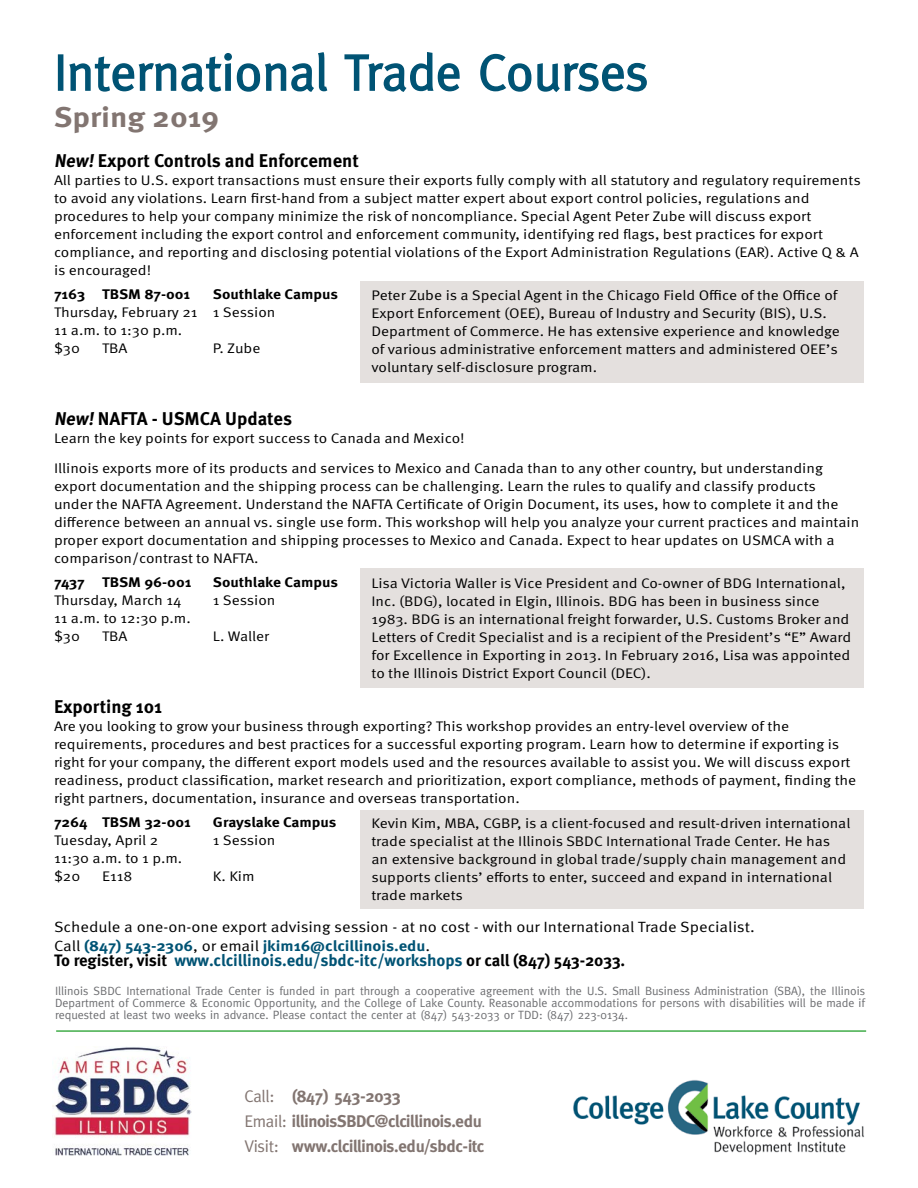
<style>
.page{position:relative;width:918px;height:1188px;background:#fff}
.page>*{position:absolute;margin:0;border:0;box-sizing:border-box;transform-origin:0 0}
.t1{font:51px "Meta";color:#005374}
.t2{font:700 28.35px "Meta OT";color:#827571;scale:1.11 1}
.t3{font:700 18.45px "Meta OT";color:#000}
.t4{font:700 16.95px/24.9px "Meta";letter-spacing:-.02em;color:#827571}
.t5{font:700 16.5px "Meta OT";letter-spacing:-.01em;color:#005374}
.t6{font:14.85px "Meta OT Norm";color:#000;scale:1.11 1}
.t7{font:700 14.85px "Meta OT";color:#005374;scale:1.11 1}
.t8{font:13.95px/18px "Meta OT Norm";color:#000;scale:1.11 1}
.t9{font:700 13.95px "Meta OT";letter-spacing:-.005em;color:#000;scale:1.11 1}
.t10{font:12px/12px "Meta";color:#6d6e71;text-align:justify}
.s1{font-family:"Meta OT Norm";font-weight:400;color:#000}
.s2{color:#000}
.s3{font-weight:400}
</style>
<div class="page">
<div style="left:361px;top:810px;width:503px;height:98px;background:#e4e0de"></div>
<div style="left:361px;top:568px;width:503px;height:120px;background:#e4e0de"></div>
<div style="left:361px;top:281px;width:503px;height:101px;background:#e4e0de"></div>
<div style="left:58px;top:54px;width:5px;height:37px;border:2px solid #005374"></div>
<svg style="left:69px;top:52px;width:259px;height:40px"></svg>
<svg style="left:344px;top:52px;width:116px;height:40px"></svg>
<svg style="left:480px;top:53px;width:167px;height:39px"></svg>
<hr style="left:56px;top:1030px;width:810px;height:2px;background:#41ad49">
<img style="left:53px;top:1047px;width:139px;height:109px">
<img style="left:573px;top:1080px;width:291px;height:75px">
<h1 class="t1" style="left:54px;top:43px;width:596px">International Trade Courses</h1>
<h2 class="t2" style="left:54px;top:100px;width:150px">Spring 2019</h2>
<h3 class="t3" style="left:54px;top:149px;width:306px">New!Export Controls and Enforcement</h3>
<p class="t8" style="left:54px;top:171px;width:728px">All parties to U.S. export transactions must ensure their exports fully comply with all statutory and regulatory requirements to avoid any violations. Learn first-hand from a subject matter expert about export control policies, regulations and procedures to help your company minimize the risk of noncompliance. Special Agent Peter Zube will discuss export enforcement including the export control and enforcement community, identifying red flags, best practices for export compliance, and reporting and disclosing potential violations of the Export Administration Regulations (EAR). Active Q &amp; A is encouraged!</p>
<p class="t9" style="left:54px;top:285px;width:124px">7163 TBSM 87-001</p>
<p class="t9" style="left:213px;top:285px;width:114px">Southlake Campus</p>
<p class="t8" style="left:54px;top:303px;width:201px">Thursday, February 21 1 Session<br>11 a.m. to 1:30 p.m.<br>$30</p>
<p class="t8" style="left:372px;top:287px;width:424px">Peter Zube is a Special Agent in the Chicago Field Office of the Office of Export Enforcement (OEE), Bureau of Industry and Security (BIS), U.S.<br>Department of Commerce. He has extensive experience and knowledge of various administrative enforcement matters and administered OEE’s voluntary self-disclosure program.</p>
<p class="t8" style="left:102px;top:339px;width:25px">TBA</p>
<p class="t8" style="left:213px;top:339px;width:44px">P. Zube</p>
<h3 class="t3" style="left:54px;top:407px;width:240px">New!NAFTA - USMCA Updates</h3>
<p class="t8" style="left:54px;top:423px;width:694px;line-height:30px">Learn the key points for export success to Canada and Mexico!<br>Illinois exports more of its products and services to Mexico and Canada than to any other country, but understanding</p>
<p class="t8" style="left:54px;top:477px;width:727px">export documentation and the shipping process can be challenging. Learn the rules to qualify and classify products<br>under the NAFTA Agreement. Understand the NAFTA Certificate of Origin Document, its uses, how to complete it and the difference between an annual vs. single use form. This workshop will help you analyze your current practices and maintain proper export documentation and shipping processes to Mexico and Canada. Expect to hear updates on USMCA with a comparison/contrast to NAFTA.</p>
<p class="t9" style="left:54px;top:573px;width:125px">7437 TBSM 96-001</p>
<p class="t9" style="left:213px;top:573px;width:114px">Southlake Campus</p>
<p class="t8" style="left:54px;top:591px;width:116px">Thursday, March 14</p>
<p class="t8" style="left:213px;top:591px;width:58px">1 Session</p>
<p class="t8" style="left:54px;top:609px;width:125px">11 a.m. to 12:30 p.m. $30</p>
<p class="t8" style="left:372px;top:574px;width:434px">Lisa Victoria Waller is Vice President and Co-owner of BDG International, Inc. (BDG), located in Elgin, Illinois. BDG has been in business since 1983. BDG is an international freight forwarder, U.S. Customs Broker and Letters of Credit Specialist and is a recipient of the President’s “E” Award for Excellence in Exporting in 2013. In February 2016, Lisa was appointed to the Illinois District Export Council (DEC).</p>
<p class="t8" style="left:102px;top:627px;width:25px">TBA</p>
<p class="t8" style="left:213px;top:627px;width:52px">L. Waller</p>
<h3 class="t3" style="left:54px;top:695px;width:110px">Exporting 101</h3>
<p class="t8" style="left:54px;top:717px;width:724px">Are you looking to grow your business through exporting? This workshop provides an entry-level overview of the requirements, procedures and best practices for a successful exporting program. Learn how to determine if exporting is right for your company, the different export models used and the resources available to assist you. We will discuss export readiness, product classification, market research and prioritization, export compliance, methods of payment, finding the right partners, documentation, insurance and overseas transportation.</p>
<p class="t9" style="left:54px;top:813px;width:125px">7264 TBSM 32-001</p>
<p class="t9" style="left:213px;top:813px;width:113px">Grayslake Campus</p>
<p class="t8" style="left:54px;top:831px;width:95px">Tuesday, April 2</p>
<p class="t8" style="left:213px;top:831px;width:58px">1 Session</p>
<p class="t8" style="left:54px;top:849px;width:117px">11:30 a.m. to 1 p.m. $20</p>
<p class="t8" style="left:372px;top:815px;width:433px">Kevin Kim, MBA, CGBP, is a client-focused and result-driven international trade specialist at the Illinois SBDC International Trade Center. He has<br>an extensive background in global trade/supply chain management and supports clients’ efforts to enter, succeed and expand in international trade markets</p>
<p class="t6" style="left:54px;top:918px;width:633px">Schedule a one-on-one export advising session - at no cost - with our International Trade Specialist.</p>
<p class="t7" style="left:54px;top:937px;width:340px"><span class="s1">Call</span> (847) 543-2306<span class="s1">, or email</span> jkim16@clcillinois.edu<span class="s1">.</span></p>
<p class="t10" style="left:55px;top:985px;width:811px">Illinois SBDC International Trade Center is funded in part through a cooperative agreement with the U.S. Small Business Administration (SBA), the Illinois Department of Commerce &amp; Economic Opportunity, and the College of Lake County. Reasonable accommodations for persons with disabilities will be made if requested at least two weeks in advance. Please contact the center at (847) 543-2033 or TDD: (847) 223-0134.</p>
<p class="t8" style="left:102px;top:867px;width:29px">E118</p>
<p class="t8" style="left:213px;top:867px;width:39px">K. Kim</p>
<p class="t5" style="left:54px;top:951px;width:573px"><span class="s2">To register, visit</span> www.clcillinois.edu/sbdc-itc/workshops <span class="s2">or call (847) 543-2033.</span></p>
<p class="t4" style="left:245px;top:1084px;width:241px"><span class="s3">Call:</span> (847) 543-2033<br><span class="s3">Email:</span> illinoisSBDC@clcillinois.edu<br><span class="s3">Visit:</span> www.clcillinois.edu/sbdc-itc</p>
</div>
